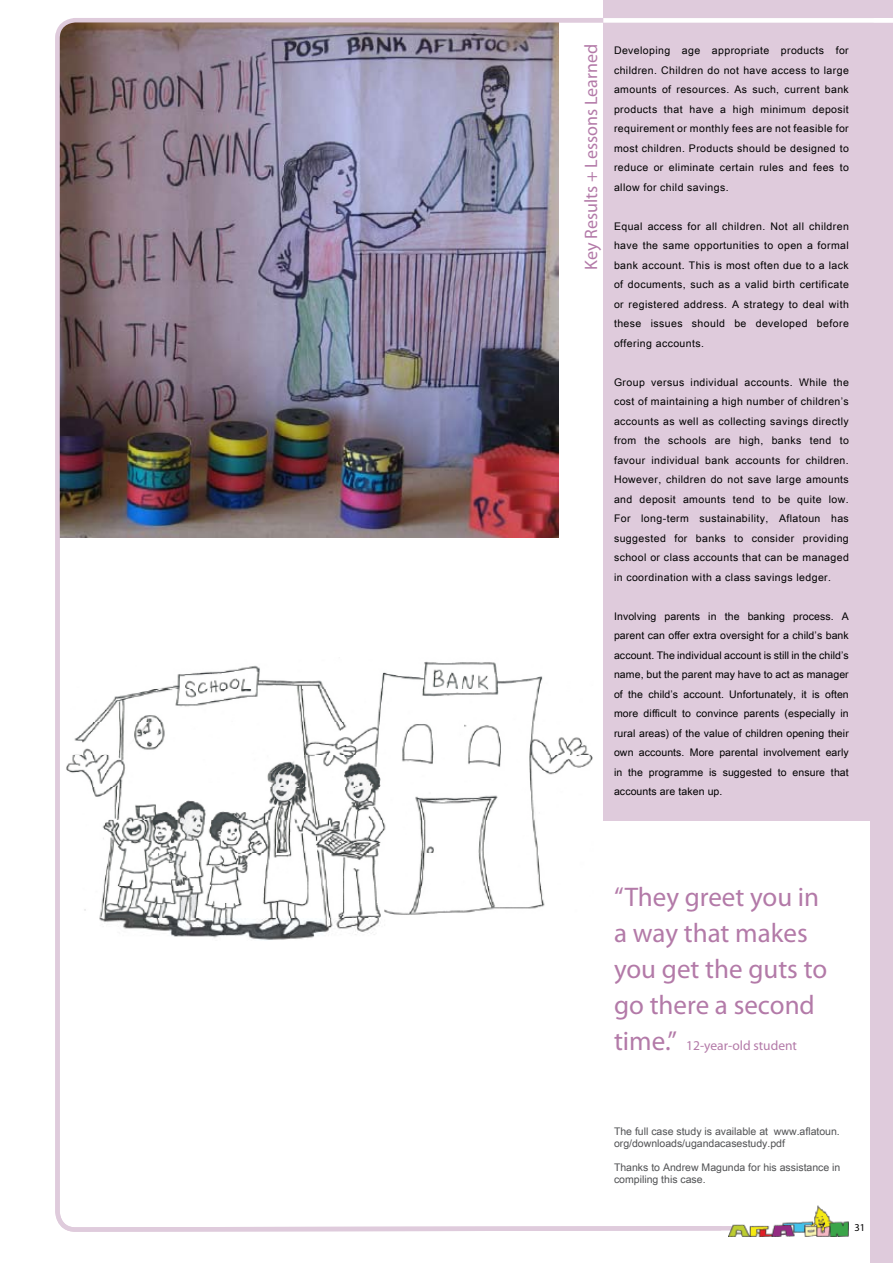
<style>
.page{position:relative;width:893px;height:1263px;background:#fff}
.page>*{position:absolute;margin:0;border:0;box-sizing:border-box;transform-origin:0 0}
.t1{font:27px/36px "Myriad Pro";color:#b37aa8}
.t2{font:18px "Myriad Pro";color:#b37aa8}
.t3{font:13.5px "Myriad Pro";color:#b37aa8}
.t4{font:10.5px/19.5px "Arial Unicode MS";letter-spacing:.04em;color:#000;text-align:justify}
.t5{font:10.5px/12px "Arial Unicode MS";color:#515254}
.t6{font:10.5px "Myriad Pro";color:#000}
.s1{font-size:27px}
</style>
<div class="page">
<div style="left:871px;top:0;width:22px;height:1263px;background:#dfcbdc"></div>
<img style="left:729px;top:1233px;width:119px;height:3px">
<div style="left:603px;top:0;width:290px;height:821px;background:#dfcbdc"></div>
<img style="left:55px;top:18px;width:816px;height:1215px">
<div style="left:603px;top:18px;width:290px;height:5px;background:#fff"></div>
<h2 class="t2" style="left:580px;top:270px;width:227px;rotate:-90deg">Key Results + Lessons Learned</h2>
<p class="t4" style="left:614px;top:41px;width:236px">Developing age appropriate products for children. Children do not have access to large amounts of resources. As such, current bank products that have a high minimum deposit requirement or monthly fees are not feasible for most children. Products should be designed to reduce or eliminate certain rules and fees to allow for child savings.</p>
<p class="t4" style="left:614px;top:216px;width:236px">Equal access for all children. Not all children have the same opportunities to open a formal bank account. This is most often due to a lack of documents, such as a valid birth certificate or registered address. A strategy to deal with these issues should be developed before offering accounts.</p>
<p class="t4" style="left:614px;top:372px;width:236px">Group versus individual accounts. While the cost of maintaining a high number of children’s accounts as well as collecting savings directly from the schools are high, banks tend to favour individual bank accounts for children.<br>However, children do not save large amounts and deposit amounts tend to be quite low.<br>For long-term sustainability, Aflatoun has suggested for banks to consider providing school or class accounts that can be managed in coordination with a class savings ledger.</p>
<p class="t4" style="left:614px;top:606px;width:236px">Involving parents in the banking process. A parent can offer extra oversight for a child’s bank account. The individual account is still in the child’s name, but the parent may have to act as manager of the child’s account. Unfortunately, it is often more difficult to convince parents (especially in rural areas) of the value of children opening their own accounts. More parental involvement early in the programme is suggested to ensure that accounts are taken up.</p>
<h1 class="t1" style="left:614px;top:878px;width:215px">“They greet you in a way that makes you get the guts to go there a second</h1>
<p class="t3" style="left:614px;top:1037px;width:184px"><span class="s1">time.”</span> 12-year-old student</p>
<p class="t5" style="left:614px;top:1125px;width:227px">The full case study is available at www.aflatoun. org/downloads/ugandacasestudy.pdf</p>
<p class="t5" style="left:614px;top:1161px;width:228px">Thanks to Andrew Magunda for his assistance in compiling this case.</p>
<p class="t6" style="left:854px;top:1221px;width:12px">31</p>
</div>
